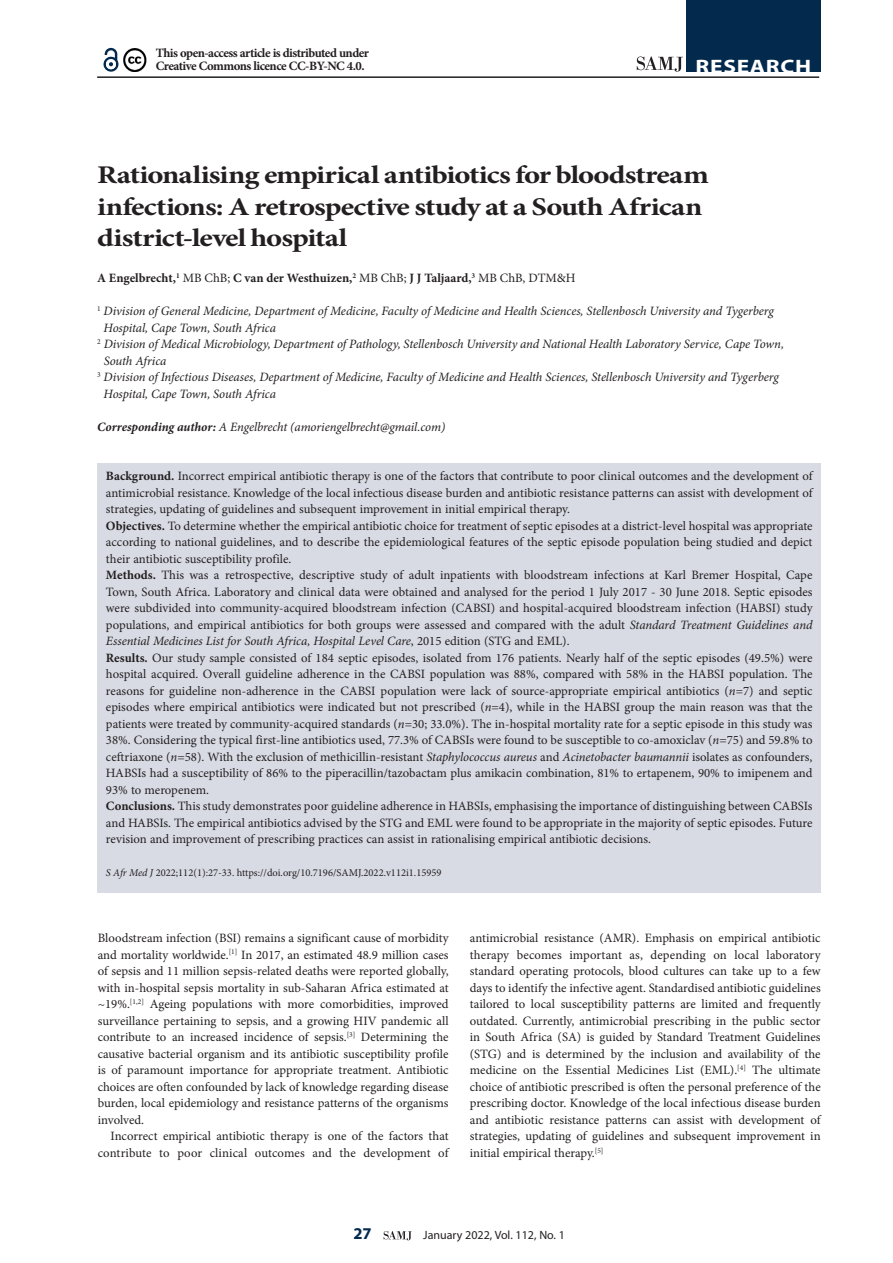
<style>
.page{position:relative;width:893px;height:1263px;background:#fff}
.page>*{position:absolute;margin:0;border:0;box-sizing:border-box;transform-origin:0 0}
.A_HEAD{font:700 25.5px/31.5px "Minion Pro";letter-spacing:-.03em;color:#231f20;scale:1.2 1}
.t1{font:700 19.5px "Myriad Pro";letter-spacing:.03em;color:#fff;scale:1.2 1}
.t2{font:700 16.5px "Myriad Pro";color:#03294d}
.BODY_TEXT_1ST_PARAGR{font:12.75px/16.5px "Minion Pro";color:#231f20;text-align:justify}
.BODY_TEXT_INDENT{font:12.75px/16.5px "Minion Pro";color:#231f20;text-align:right}
.AUTHORS_DETAILS{font:italic 12.75px/16.5px "Minion Pro";letter-spacing:-.005em;color:#231f20}
.BODY_TEXT_1ST_PARAGR-2{font:700 12.75px/13.5px "Minion Pro";letter-spacing:-.04em;color:#231f20}
.AUTHORS_NAME{font:700 12.75px "Minion Pro";letter-spacing:-.005em;color:#231f20}
.CORRESPONDING_AUTHOR{font:italic 12.75px "Minion Pro";letter-spacing:-.01em;color:#231f20}
.t3{font:12px "Myriad Pro";color:#231f20}
.CITELINE{font:10.5px "Minion Pro";color:#231f20}
.s1{font-weight:400}
.s2{font-weight:700}
.s3{font-style:italic}
</style>
<div class="page">
<svg style="left:384px;top:1231px;width:28px;height:9px"></svg>
<hr style="left:97px;top:76px;width:722px;height:2px;background:#231f20">
<div style="left:686px;top:0;width:135px;height:72px;background:#03294d"></div>
<svg style="left:637px;top:57px;width:46px;height:15px"></svg>
<svg style="left:103px;top:47px;width:16px;height:25px"></svg>
<img style="left:123px;top:48px;width:24px;height:23px">
<div style="left:97px;top:464px;width:724px;height:429px;background:#d8dbe4"></div>
<p class="BODY_TEXT_1ST_PARAGR-2" style="left:156px;top:46px;width:215px">This open-access article is distributed under<br>Creative Commons licence CC-BY-NC 4.0.</p>
<h2 class="t1" style="left:696px;top:54px;width:98px">RESEARCH</h2>
<h1 class="A_HEAD" style="left:97px;top:159px;width:511px">Rationalising empirical antibiotics for bloodstream infections: A retrospective study at a South African district-level hospital</h1>
<p class="AUTHORS_NAME" style="left:97px;top:269px;width:480px">A Engelbrecht,<sup>1</sup> <span class="s1">MB ChB;</span> C van der Westhuizen,<sup>2</sup> <span class="s1">MB ChB;</span> J J Taljaard,<sup>3</sup> <span class="s1">MB ChB, DTM&amp;H</span></p>
<p class="AUTHORS_DETAILS" style="left:104px;top:303px;width:672px;text-indent:-6px"><sup>1</sup> Division of General Medicine, Department of Medicine, Faculty of Medicine and Health Sciences, Stellenbosch University and Tygerberg<br>Hospital, Cape Town, South Africa</p>
<p class="AUTHORS_DETAILS" style="left:104px;top:336px;width:682px;text-indent:-6px"><sup>2</sup> Division of Medical Microbiology, Department of Pathology, Stellenbosch University and National Health Laboratory Service, Cape Town,<br>South Africa</p>
<p class="AUTHORS_DETAILS" style="left:104px;top:369px;width:677px;text-indent:-6px"><sup>3</sup> Division of Infectious Diseases, Department of Medicine, Faculty of Medicine and Health Sciences, Stellenbosch University and Tygerberg<br>Hospital, Cape Town, South Africa</p>
<p class="CORRESPONDING_AUTHOR" style="left:97px;top:418px;width:350px"><span class="s2">Corresponding author:</span> A Engelbrecht (amoriengelbrecht@gmail.com)</p>
<p class="BODY_TEXT_1ST_PARAGR" style="left:106px;top:468px;width:708px"><span class="s2">Background.</span> Incorrect empirical antibiotic therapy is one of the factors that contribute to poor clinical outcomes and the development of antimicrobial resistance. Knowledge of the local infectious disease burden and antibiotic resistance patterns can assist with development of strategies, updating of guidelines and subsequent improvement in initial empirical therapy.</p>
<p class="BODY_TEXT_1ST_PARAGR" style="left:106px;top:517px;width:708px"><span class="s2">Objectives.</span> To determine whether the empirical antibiotic choice for treatment of septic episodes at a district-level hospital was appropriate according to national guidelines, and to describe the epidemiological features of the septic episode population being studied and depict their antibiotic susceptibility profile.</p>
<p class="BODY_TEXT_1ST_PARAGR" style="left:106px;top:567px;width:708px"><span class="s2">Methods.</span> This was a retrospective, descriptive study of adult inpatients with bloodstream infections at Karl Bremer Hospital, Cape Town, South Africa. Laboratory and clinical data were obtained and analysed for the period 1 July 2017 - 30 June 2018. Septic episodes were subdivided into community-acquired bloodstream infection (CABSI) and hospital-acquired bloodstream infection (HABSI) study populations, and empirical antibiotics for both groups were assessed and compared with the adult <span class="s3">Standard Treatment Guidelines and Essential Medicines List for South Africa, Hospital Level Care</span>, 2015 edition (STG and EML).</p>
<p class="BODY_TEXT_1ST_PARAGR" style="left:106px;top:649px;width:708px"><span class="s2">Results.</span> Our study sample consisted of 184 septic episodes, isolated from 176 patients. Nearly half of the septic episodes (49.5%) were hospital acquired. Overall guideline adherence in the CABSI population was 88%, compared with 58% in the HABSI population. The reasons for guideline non-adherence in the CABSI population were lack of source-appropriate empirical antibiotics (<span class="s3">n</span>=7) and septic episodes where empirical antibiotics were indicated but not prescribed (<span class="s3">n</span>=4), while in the HABSI group the main reason was that the patients were treated by community-acquired standards (<span class="s3">n</span>=30; 33.0%). The in-hospital mortality rate for a septic episode in this study was 38%. Considering the typical first-line antibiotics used, 77.3% of CABSIs were found to be susceptible to co-amoxiclav (<span class="s3">n</span>=75) and 59.8% to ceftriaxone (<span class="s3">n</span>=58). With the exclusion of methicillin-resistant <span class="s3">Staphylococcus aureus</span> and <span class="s3">Acinetobacter baumannii</span> isolates as confounders, HABSIs had a susceptibility of 86% to the piperacillin/tazobactam plus amikacin combination, 81% to ertapenem, 90% to imipenem and 93% to meropenem.</p>
<p class="BODY_TEXT_1ST_PARAGR" style="left:106px;top:798px;width:708px"><span class="s2">Conclusions.</span> This study demonstrates poor guideline adherence in HABSIs, emphasising the importance of distinguishing between CABSIs and HABSIs. The empirical antibiotics advised by the STG and EML were found to be appropriate in the majority of septic episodes. Future revision and improvement of prescribing practices can assist in rationalising empirical antibiotic decisions.</p>
<p class="CITELINE" style="left:106px;top:866px;width:337px"><span class="s3">S Afr Med J</span> 2022;112(1):27-33. https://doi.org/10.7196/SAMJ.2022.v112i1.15959</p>
<p class="BODY_TEXT_1ST_PARAGR" style="left:98px;top:930px;width:352px">Bloodstream infection (BSI) remains a significant cause of morbidity and mortality worldwide.<sup>[1]</sup> In 2017, an estimated 48.9 million cases of sepsis and 11 million sepsis-related deaths were reported globally, with in-hospital sepsis mortality in sub-Saharan Africa estimated at ~19%.<sup>[1,2]</sup> Ageing populations with more comorbidities, improved surveillance pertaining to sepsis, and a growing HIV pandemic all contribute to an increased incidence of sepsis.<sup>[3]</sup> Determining the causative bacterial organism and its antibiotic susceptibility profile is of paramount importance for appropriate treatment. Antibiotic choices are often confounded by lack of knowledge regarding disease burden, local epidemiology and resistance patterns of the organisms involved.</p>
<p class="BODY_TEXT_INDENT" style="left:98px;top:1128px;width:352px">Incorrect empirical antibiotic therapy is one of the factors that contribute to poor clinical outcomes and the development of</p>
<p class="BODY_TEXT_INDENT" style="left:470px;top:930px;width:352px;text-align:justify">antimicrobial resistance (AMR). Emphasis on empirical antibiotic therapy becomes important as, depending on local laboratory standard operating protocols, blood cultures can take up to a few days to identify the infective agent. Standardised antibiotic guidelines tailored to local susceptibility patterns are limited and frequently outdated. Currently, antimicrobial prescribing in the public sector in South Africa (SA) is guided by Standard Treatment Guidelines (STG) and is determined by the inclusion and availability of the medicine on the Essential Medicines List (EML).<sup>[4]</sup> The ultimate choice of antibiotic prescribed is often the personal preference of the prescribing doctor. Knowledge of the local infectious disease burden and antibiotic resistance patterns can assist with development of strategies, updating of guidelines and subsequent improvement in initial empirical therapy.<sup>[5]</sup></p>
<p class="t2" style="left:353px;top:1223px;width:20px">27</p>
<p class="t3" style="left:423px;top:1228px;width:143px">January 2022, Vol. 112, No. 1</p>
</div>
